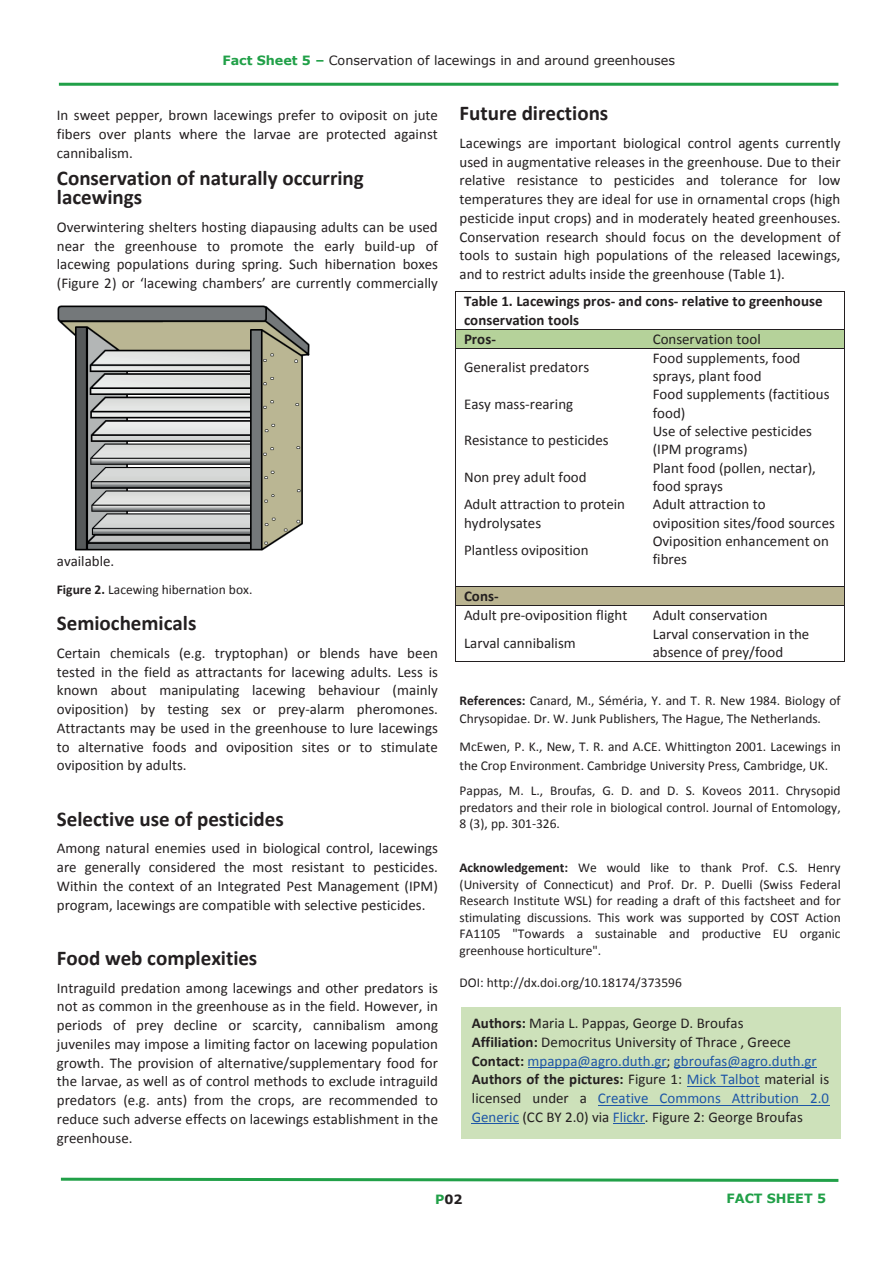
<style>
.page{position:relative;width:893px;height:1263px;background:#fff}
.page>*{position:absolute;margin:0;border:0;box-sizing:border-box;transform-origin:0 0}
.t1{font:700 21px/18.8px "Calibri";color:#231f20}
.t2{font:14.85px/18.8px "Calibri";color:#231f20}
.t3{font:700 14.85px/18.8px "Calibri";letter-spacing:.005em;color:#231f20}
.t4{font:13.5px/16.5px "Calibri";color:#231f20}
.t5{font:12.75px "Verdana";color:#231f20}
.t6{font:700 12.75px "Verdana";color:#21a048}
.t7{font:700 12.75px "Verdana";color:#231f20}
.s1{font-weight:700;color:#21a048}
.s2{font-weight:700}
.s3{color:#1e56a6}
.s4{color:#21a048}
</style>
<div class="page">
<hr style="left:59px;top:83px;width:779px;height:3px;background:#21a048">
<svg style="left:60px;top:1177px;width:779px;height:5px"></svg>
<hr style="left:456px;top:291px;width:388px;height:1px;background:#231f20">
<hr style="left:456px;top:292px;width:1px;height:37px;background:#231f20">
<hr style="left:844px;top:292px;width:1px;height:37px;background:#231f20">
<div style="left:456px;top:330px;width:189px;height:18px;background:#b5d29a"></div>
<div style="left:645px;top:330px;width:199px;height:18px;background:#b5d29a"></div>
<hr style="left:456px;top:329px;width:189px;height:1px;background:#231f20">
<hr style="left:645px;top:329px;width:199px;height:1px;background:#231f20">
<hr style="left:456px;top:348px;width:189px;height:1px;background:#231f20">
<hr style="left:645px;top:348px;width:199px;height:1px;background:#231f20">
<svg style="left:844px;top:329px;width:1px;height:20px"></svg>
<hr style="left:456px;top:349px;width:1px;height:36px;background:#231f20">
<hr style="left:844px;top:349px;width:1px;height:36px;background:#231f20">
<hr style="left:456px;top:385px;width:1px;height:37px;background:#231f20">
<hr style="left:844px;top:385px;width:1px;height:37px;background:#231f20">
<hr style="left:456px;top:422px;width:1px;height:36px;background:#231f20">
<hr style="left:844px;top:422px;width:1px;height:36px;background:#231f20">
<hr style="left:456px;top:458px;width:1px;height:37px;background:#231f20">
<hr style="left:844px;top:458px;width:1px;height:37px;background:#231f20">
<hr style="left:456px;top:495px;width:1px;height:36px;background:#231f20">
<hr style="left:844px;top:495px;width:1px;height:36px;background:#231f20">
<hr style="left:456px;top:531px;width:1px;height:37px;background:#231f20">
<hr style="left:844px;top:531px;width:1px;height:37px;background:#231f20">
<div style="left:456px;top:587px;width:189px;height:18px;background:#bab491"></div>
<div style="left:645px;top:587px;width:199px;height:18px;background:#bab491"></div>
<hr style="left:456px;top:586px;width:189px;height:1px;background:#231f20">
<hr style="left:645px;top:586px;width:199px;height:1px;background:#231f20">
<hr style="left:456px;top:605px;width:189px;height:1px;background:#231f20">
<hr style="left:645px;top:605px;width:199px;height:1px;background:#231f20">
<svg style="left:844px;top:568px;width:1px;height:56px"></svg>
<hr style="left:456px;top:624px;width:1px;height:37px;background:#231f20">
<hr style="left:456px;top:661px;width:189px;height:1px;background:#231f20">
<hr style="left:644px;top:661px;width:200px;height:1px;background:#231f20">
<hr style="left:844px;top:624px;width:1px;height:37px;background:#231f20">
<div style="left:461px;top:1007px;width:379px;height:131px;background:#cde1ba"></div>
<hr style="left:528px;top:1067px;width:139px;height:1px;background:#1e56a6">
<hr style="left:674px;top:1067px;width:143px;height:1px;background:#1e56a6">
<hr style="left:687px;top:1086px;width:72px;height:1px;background:#1e56a6">
<hr style="left:598px;top:1104px;width:231px;height:1px;background:#1e56a6">
<hr style="left:472px;top:1123px;width:47px;height:1px;background:#1e56a6">
<hr style="left:613px;top:1123px;width:32px;height:1px;background:#1e56a6">
<img style="left:57px;top:306px;width:253px;height:244px">
<p class="t5" style="left:222px;top:51px;width:454px"><span class="s1">Fact Sheet 5 –</span> Conservation of lacewings in and around greenhouses</p>
<p class="t2" style="left:57px;top:105px;width:383px;text-align:justify">In sweet pepper, brown lacewings prefer to oviposit on jute fibers over plants where the larvae are protected against cannibalism.</p>
<h1 class="t1" style="left:57px;top:168px;width:308px">Conservation of naturally occurring lacewings</h1>
<p class="t2" style="left:57px;top:217px;width:383px;text-align:justify">Overwintering shelters hosting diapausing adults can be used near the greenhouse to promote the early build-up of lacewing populations during spring. Such hibernation boxes (Figure 2) or ‘lacewing chambers’ are currently commercially</p>
<p class="t2" style="left:57px;top:551px;width:59px">available.</p>
<p class="t4" style="left:57px;top:580px;width:197px"><span class="s2">Figure 2.</span> Lacewing hibernation box.</p>
<h1 class="t1" style="left:57px;top:613px;width:141px">Semiochemicals</h1>
<p class="t2" style="left:57px;top:643px;width:383px;text-align:justify">Certain chemicals (e.g. tryptophan) or blends have been tested in the field as attractants for lacewing adults. Less is known about manipulating lacewing behaviour (mainly oviposition) by testing sex or prey-alarm pheromones.<br>Attractants may be used in the greenhouse to lure lacewings to alternative foods and oviposition sites or to stimulate oviposition by adults.</p>
<h1 class="t1" style="left:57px;top:808px;width:228px">Selective use of pesticides</h1>
<p class="t2" style="left:57px;top:839px;width:383px;text-align:justify">Among natural enemies used in biological control, lacewings are generally considered the most resistant to pesticides.<br>Within the context of an Integrated Pest Management (IPM) program, lacewings are compatible with selective pesticides.</p>
<h1 class="t1" style="left:57px;top:948px;width:202px">Food web complexities</h1>
<p class="t2" style="left:57px;top:978px;width:383px;text-align:justify">Intraguild predation among lacewings and other predators is not as common in the greenhouse as in the field. However, in periods of prey decline or scarcity, cannibalism among juveniles may impose a limiting factor on lacewing population growth. The provision of alternative/supplementary food for the larvae, as well as of control methods to exclude intraguild predators (e.g. ants) from the crops, are recommended to reduce such adverse effects on lacewings establishment in the greenhouse.</p>
<h1 class="t1" style="left:459px;top:103px;width:150px">Future directions</h1>
<p class="t2" style="left:459px;top:133px;width:383px;text-align:justify">Lacewings are important biological control agents currently used in augmentative releases in the greenhouse. Due to their relative resistance to pesticides and tolerance for low temperatures they are ideal for use in ornamental crops (high pesticide input crops) and in moderately heated greenhouses.<br>Conservation research should focus on the development of tools to sustain high populations of the released lacewings, and to restrict adults inside the greenhouse (Table 1).</p>
<p class="t3" style="left:464px;top:292px;width:360px">Table 1. Lacewings pros- and cons- relative to greenhouse conservation tools<br>Pros-</p>
<p class="t2" style="left:653px;top:329px;width:110px">Conservation tool</p>
<p class="t2" style="left:464px;top:357px;width:127px">Generalist predators</p>
<p class="t2" style="left:653px;top:348px;width:149px;line-height:18.3px">Food supplements, food sprays, plant food</p>
<p class="t2" style="left:464px;top:394px;width:111px">Easy mass-rearing</p>
<p class="t2" style="left:653px;top:385px;width:178px;line-height:18.3px">Food supplements (factitious food)</p>
<p class="t2" style="left:464px;top:430px;width:146px">Resistance to pesticides</p>
<p class="t2" style="left:653px;top:422px;width:161px;line-height:18.3px">Use of selective pesticides (IPM programs)</p>
<p class="t2" style="left:464px;top:467px;width:124px">Non prey adult food</p>
<p class="t2" style="left:653px;top:458px;width:165px;line-height:18.3px">Plant food (pollen, nectar), food sprays</p>
<p class="t2" style="left:464px;top:495px;width:162px;line-height:18.3px">Adult attraction to protein hydrolysates</p>
<p class="t2" style="left:653px;top:495px;width:184px;line-height:18.3px">Adult attraction to oviposition sites/food sources</p>
<p class="t2" style="left:464px;top:540px;width:126px">Plantless oviposition</p>
<p class="t2" style="left:653px;top:531px;width:178px;line-height:18.3px">Oviposition enhancement on fibres</p>
<p class="t3" style="left:464px;top:587px;width:36px">Cons-</p>
<p class="t2" style="left:464px;top:606px;width:165px">Adult pre-oviposition flight</p>
<p class="t2" style="left:653px;top:606px;width:116px">Adult conservation</p>
<p class="t2" style="left:464px;top:633px;width:113px">Larval cannibalism</p>
<p class="t2" style="left:653px;top:624px;width:158px;line-height:18.3px">Larval conservation in the absence of prey/food</p>
<p class="t4" style="left:459px;top:690px;width:383px;line-height:18.8px"><span class="s2">References:</span> Canard, M., Séméria, Y. and T. R. New 1984. Biology of<br>Chrysopidae. Dr. W. Junk Publishers, The Hague, The Netherlands.</p>
<p class="t4" style="left:459px;top:737px;width:383px;line-height:18.9px">McEwen, P. K., New, T. R. and A.CE. Whittington 2001. Lacewings in the Crop Environment. Cambridge University Press, Cambridge, UK.</p>
<p class="t4" style="left:459px;top:782px;width:383px;text-align:justify">Pappas, M. L., Broufas, G. D. and D. S. Koveos 2011. Chrysopid predators and their role in biological control. Journal of Entomology, 8 (3), pp. 301-326.</p>
<p class="t4" style="left:459px;top:859px;width:383px;text-align:justify"><span class="s2">Acknowledgement:</span> We would like to thank Prof. C.S. Henry (University of Connecticut) and Prof. Dr. P. Duelli (Swiss Federal Research Institute WSL) for reading a draft of this factsheet and for stimulating discussions. This work was supported by COST Action FA1105 "Towards a sustainable and productive EU organic greenhouse horticulture".</p>
<p class="t4" style="left:459px;top:974px;width:224px">DOI: http://dx.doi.org/10.18174/373596</p>
<p class="t2" style="left:472px;top:1013px;width:359px"><span class="s2">Authors:</span> Maria L. Pappas, George D. Broufas<br><span class="s2">Affiliation:</span> Democritus University of Thrace , Greece <span class="s2">Contact:</span> <span class="s3">mpappa@agro.duth.gr</span>; <span class="s3">gbroufas@agro.duth.gr </span><span class="s2">Authors of the pictures:</span> Figure 1: <span class="s3">Mick Talbot</span> material is licensed under a <span class="s3">Creative Commons Attribution 2.0<br>Generic</span> (CC BY 2.0) via <span class="s3">Flickr</span>. Figure 2: George Broufas</p>
<p class="t7" style="left:435px;top:1191px;width:29px"><span class="s4">P</span>02</p>
<p class="t6" style="left:727px;top:1189px;width:101px">FACT SHEET 5</p>
</div>
